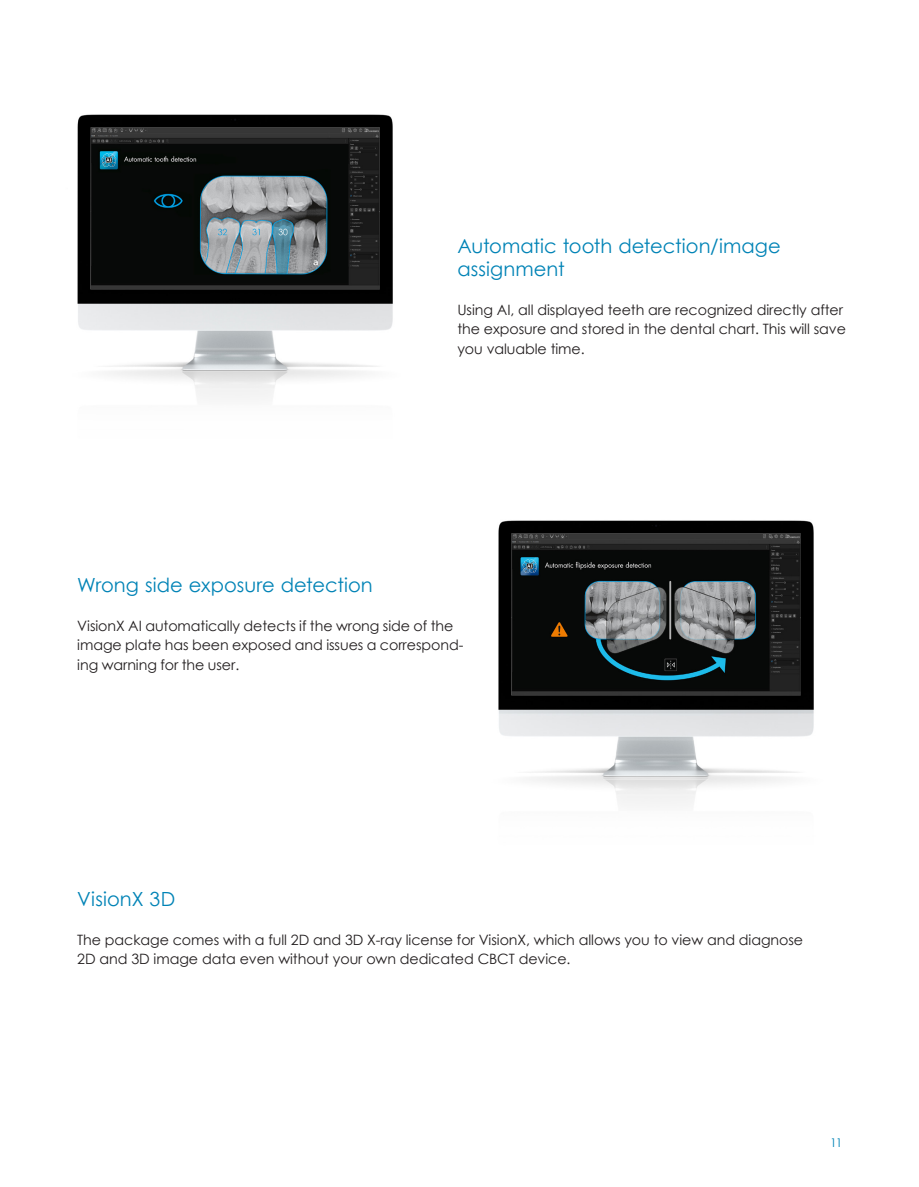
<style>
.page{position:relative;width:919px;height:1187px;background:#fff}
.page>*{position:absolute;margin:0;border:0;box-sizing:border-box;transform-origin:0 0}
.Subhead{font:19.5px/23.4px "Century Gothic";letter-spacing:.005em;color:#0083b6}
.Brochure_text-gl{font:14.25px/19.5px "Century Gothic";letter-spacing:-.005em;color:#231f20}
.Copy{font:14.25px/19.5px "Century Gothic";letter-spacing:-.005em;color:#231f20}
.t1{font:12px "Century Gothic";color:#0083b6}
</style>
<div class="page">
<img style="left:77px;top:114px;width:316px;height:284px">
<img style="left:498px;top:520px;width:316px;height:284px">
<p class="Subhead" style="left:457px;top:233px;width:325px">Automatic tooth detection/image assignment</p>
<p class="Brochure_text-gl" style="left:457px;top:299px;width:390px">Using AI, all displayed teeth are recognized directly after the exposure and stored in the dental chart. This will save you valuable time.</p>
<p class="Subhead" style="left:77px;top:573px;width:297px">Wrong side exposure detection</p>
<p class="Copy" style="left:77px;top:615px;width:387px">VisionX AI automatically detects if the wrong side of the image plate has been exposed and issues a correspond&shy;ing warning for the user.</p>
<p class="Subhead" style="left:77px;top:887px;width:99px">VisionX 3D</p>
<p class="Brochure_text-gl" style="left:77px;top:929px;width:727px">The package comes with a full 2D and 3D X-ray license for VisionX, which allows you to view and diagnose<br>2D and 3D image data even without your own dedicated CBCT device.</p>
<p class="t1" style="left:830px;top:1133px;width:14px">11</p>
</div>
